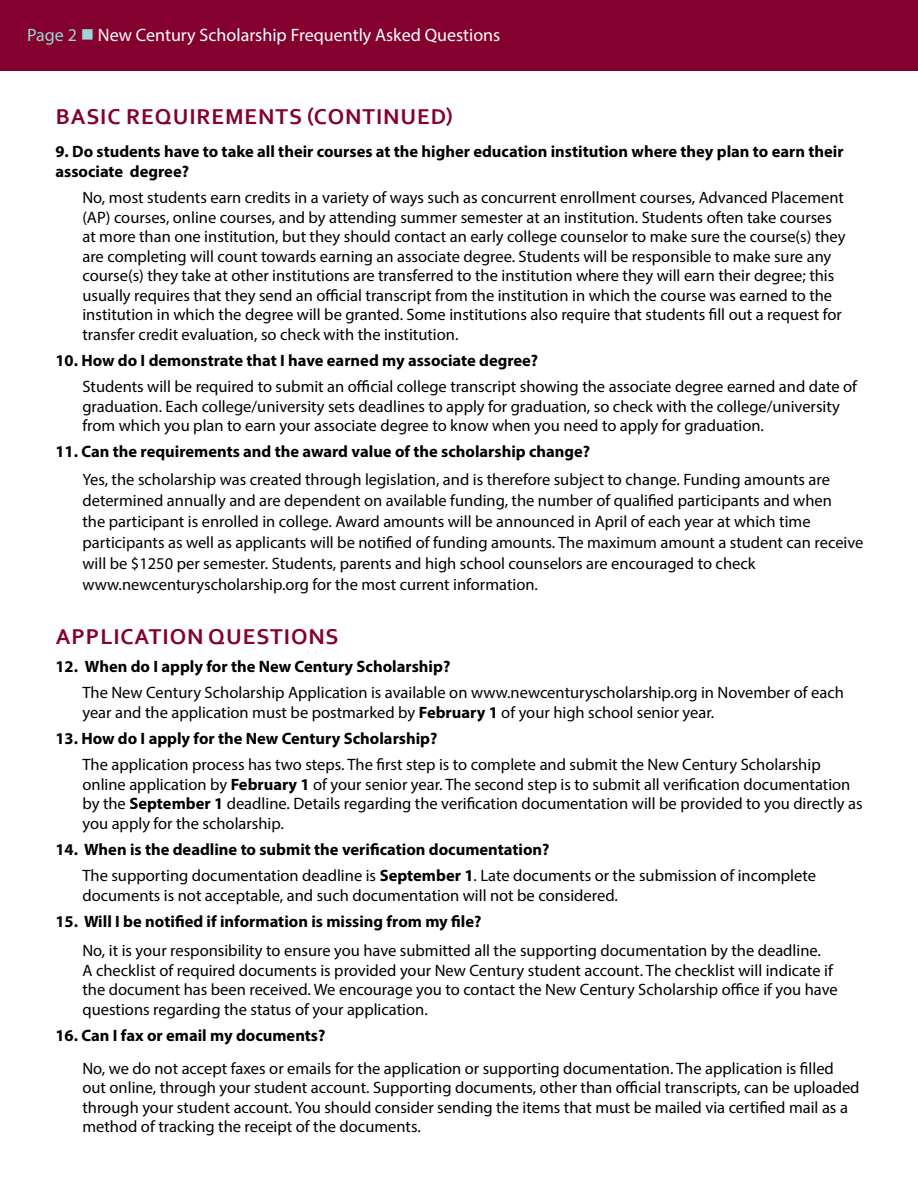
<style>
.page{position:relative;width:918px;height:1188px;background:#fff}
.page>*{position:absolute;margin:0;border:0;box-sizing:border-box;transform-origin:0 0}
.t1{font:700 22.5px "Corbel";letter-spacing:.04em;color:#84002e}
.t2{font:18px "Myriad Pro";color:#fff}
.t3{font:16.5px/19.5px "Myriad Pro";color:#000}
.t4{font:700 16.5px/19.5px "Myriad Pro";color:#000}
.s1{color:#9bd6d5}
.s2{font-weight:700}
</style>
<div class="page">
<div style="left:0;top:0;width:918px;height:71px;background:#84002e"></div>
<p class="t2" style="left:27px;top:23px;width:475px"><span class="s1">Page 2</span> <span class="s1">■</span> New Century Scholarship Frequently Asked Questions</p>
<h1 class="t1" style="left:56px;top:103px;width:398px">BASIC REQUIREMENTS (CONTINUED)</h1>
<p class="t4" style="left:55px;top:141px;width:790px">9. Do students have to take all their courses at the higher education institution where they plan to earn their associate degree?</p>
<p class="t3" style="left:82px;top:188px;width:765px">No, most students earn credits in a variety of ways such as concurrent enrollment courses, Advanced Placement (AP) courses, online courses, and by attending summer semester at an institution. Students often take courses at more than one institution, but they should contact an early college counselor to make sure the course(s) they are completing will count towards earning an associate degree. Students will be responsible to make sure any course(s) they take at other institutions are transferred to the institution where they will earn their degree; this usually requires that they send an official transcript from the institution in which the course was earned to the institution in which the degree will be granted. Some institutions also require that students fill out a request for transfer credit evaluation, so check with the institution.</p>
<p class="t4" style="left:55px;top:350px;width:484px">10. How do I demonstrate that I have earned my associate degree?</p>
<p class="t3" style="left:82px;top:377px;width:776px">Students will be required to submit an official college transcript showing the associate degree earned and date of graduation. Each college/university sets deadlines to apply for graduation, so check with the college/university from which you plan to earn your associate degree to know when you need to apply for graduation.</p>
<p class="t4" style="left:55px;top:442px;width:536px">11. Can the requirements and the award value of the scholarship change?</p>
<p class="t3" style="left:82px;top:469px;width:783px;line-height:21px">Yes, the scholarship was created through legislation, and is therefore subject to change. Funding amounts are determined annually and are dependent on available funding, the number of qualified participants and when<br>the participant is enrolled in college. Award amounts will be announced in April of each year at which time participants as well as applicants will be notified of funding amounts. The maximum amount a student can receive will be $1250 per semester. Students, parents and high school counselors are encouraged to check www.newcenturyscholarship.org for the most current information.</p>
<h1 class="t1" style="left:56px;top:623px;width:284px">APPLICATION QUESTIONS</h1>
<p class="t4" style="left:55px;top:656px;width:396px">12. When do I apply for the New Century Scholarship?</p>
<p class="t3" style="left:82px;top:683px;width:763px">The New Century Scholarship Application is available on www.newcenturyscholarship.org in November of each year and the application must be postmarked by <span class="s2">February 1</span> of your high school senior year.</p>
<p class="t4" style="left:55px;top:728px;width:384px">13. How do I apply for the New Century Scholarship?</p>
<p class="t3" style="left:82px;top:755px;width:782px">The application process has two steps. The first step is to complete and submit the New Century Scholarship online application by <span class="s2">February 1</span> of your senior year. The second step is to submit all verification documentation by the <span class="s2">September 1</span> deadline. Details regarding the verification documentation will be provided to you directly as you apply for the scholarship.</p>
<p class="t3" style="left:82px;top:836px;width:735px;line-height:26.2px;text-indent:-27px"><span class="s2">14. When is the deadline to submit the verification documentation?<br></span>The supporting documentation deadline is <span class="s2">September 1</span>. Late documents or the submission of incomplete</p>
<p class="t3" style="left:82px;top:885px;width:537px">documents is not acceptable, and such documentation will not be considered.</p>
<p class="t4" style="left:55px;top:911px;width:428px">15. Will I be notified if information is missing from my file?</p>
<p class="t3" style="left:82px;top:941px;width:757px">No, it is your responsibility to ensure you have submitted all the supporting documentation by the deadline.<br>A checklist of required documents is provided your New Century student account. The checklist will indicate if the document has been received. We encourage you to contact the New Century Scholarship office if you have questions regarding the status of your application.</p>
<p class="t4" style="left:55px;top:1025px;width:272px">16. Can I fax or email my documents?</p>
<p class="t3" style="left:82px;top:1058px;width:779px">No, we do not accept faxes or emails for the application or supporting documentation. The application is filled out online, through your student account. Supporting documents, other than official transcripts, can be uploaded through your student account. You should consider sending the items that must be mailed via certified mail as a method of tracking the receipt of the documents.</p>
</div>
